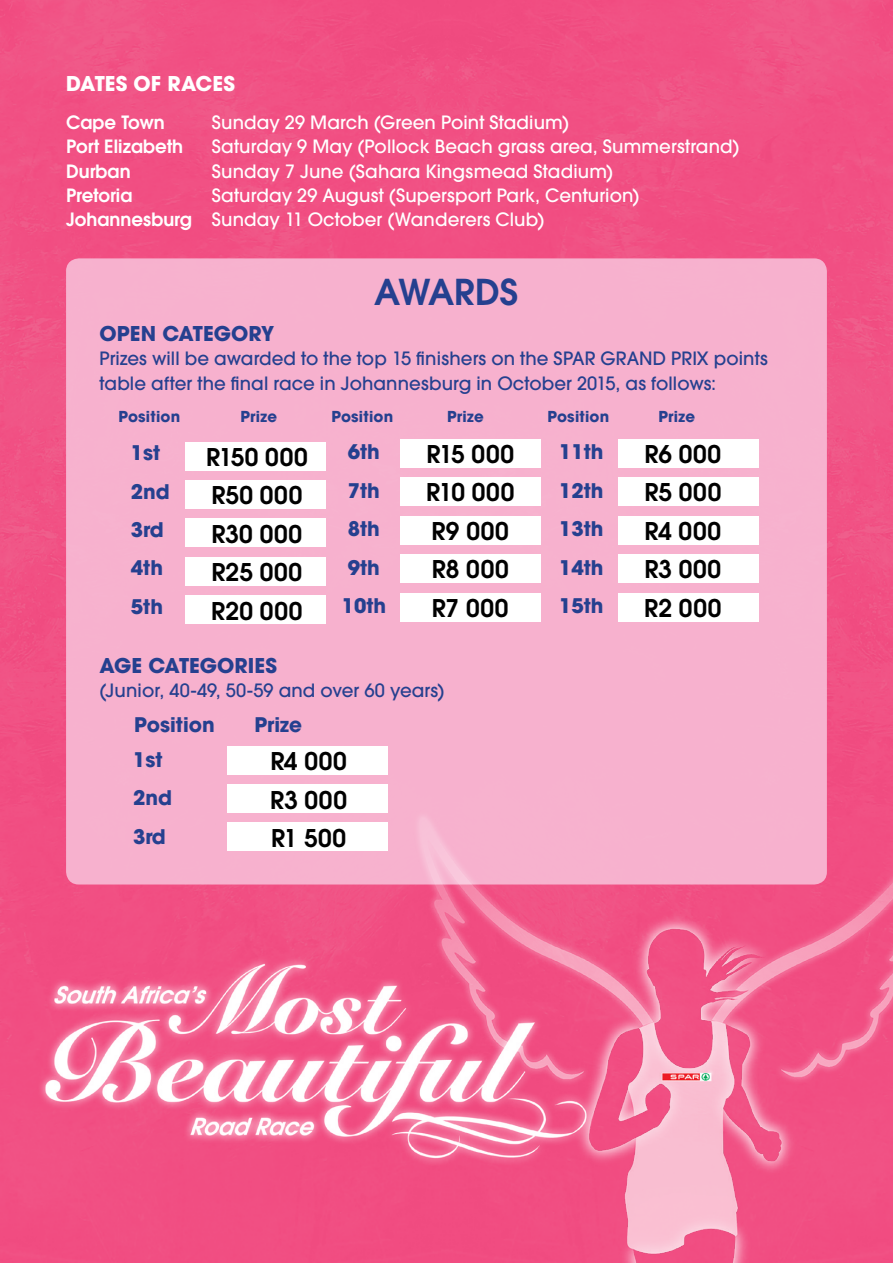
<style>
.page{position:relative;width:893px;height:1263px;background:#fff}
.page>*{position:absolute;margin:0;border:0;box-sizing:border-box;transform-origin:0 0}
.t1{font:600 35.4px "Avant Garde";letter-spacing:-.005em;color:#25408f}
.t2{font:600 24.3px/38.5px "Avant Garde";letter-spacing:.035em;color:#000;text-align:justify}
.t3{font:700 20.25px "Avant Garde";letter-spacing:.005em;color:#25408f}
.t4{font:700 20.25px "Avant Garde";letter-spacing:.005em;color:#fff}
.t5{font:700 19.95px/38.4px "Avant Garde";color:#25408f}
.t6{font:500 18.3px/24.3px "Avant Garde";letter-spacing:.005em;color:#fff}
.t7{font:500 18.3px/24.3px "Avant Garde";letter-spacing:.005em;color:#25408f}
.t8{font:600 18.3px "Avant Garde";color:#fff}
.t9{font:700 15px "Avant Garde";letter-spacing:.015em;color:#25408f}
.s1{font-weight:600}
</style>
<div class="page">
<div style="left:0;top:0;width:893px;height:658px;background:#f15084"></div>
<div style="left:66px;top:258px;width:761px;height:626px;background:#f7b1ce;border-radius:13px"></div>
<div style="left:401px;top:439px;width:140px;height:29px;background:#fff"></div>
<div style="left:401px;top:478px;width:140px;height:28px;background:#fff"></div>
<div style="left:401px;top:516px;width:140px;height:28px;background:#fff"></div>
<div style="left:401px;top:555px;width:140px;height:28px;background:#fff"></div>
<div style="left:401px;top:593px;width:140px;height:28px;background:#fff"></div>
<div style="left:185px;top:442px;width:140px;height:28px;background:#fff"></div>
<div style="left:185px;top:480px;width:140px;height:29px;background:#fff"></div>
<div style="left:185px;top:519px;width:140px;height:28px;background:#fff"></div>
<div style="left:185px;top:557px;width:140px;height:28px;background:#fff"></div>
<div style="left:185px;top:596px;width:140px;height:28px;background:#fff"></div>
<div style="left:619px;top:439px;width:140px;height:29px;background:#fff"></div>
<div style="left:619px;top:478px;width:140px;height:28px;background:#fff"></div>
<div style="left:619px;top:516px;width:140px;height:28px;background:#fff"></div>
<div style="left:619px;top:555px;width:140px;height:28px;background:#fff"></div>
<div style="left:619px;top:593px;width:140px;height:28px;background:#fff"></div>
<img style="left:0;top:658px;width:893px;height:605px">
<p class="t4" style="left:66px;top:70px;width:171px">DATES OF RACES</p>
<p class="t8" style="left:66px;top:110px;width:100px">Cape Town</p>
<p class="t6" style="left:212px;top:110px;width:359px">Sunday 29 March (Green Point Stadium)</p>
<p class="t8" style="left:66px;top:135px;width:119px">Port Elizabeth</p>
<p class="t6" style="left:212px;top:135px;width:529px">Saturday 9 May (Pollock Beach grass area, Summerstrand)</p>
<p class="t8" style="left:66px;top:159px;width:66px">Durban</p>
<p class="t6" style="left:212px;top:159px;width:403px">Sunday 7 June (Sahara Kingsmead Stadium)</p>
<p class="t8" style="left:66px;top:183px;width:68px">Pretoria</p>
<p class="t6" style="left:66px;top:183px;width:575px;text-indent:146px">Saturday 29 August (Supersport Park, Centurion)<br><span class="s1">Johannesburg</span> Sunday 11 October (Wanderers Club)</p>
<h1 class="t1" style="left:374px;top:269px;width:145px">AWARDS</h1>
<p class="t3" style="left:100px;top:320px;width:176px">OPEN CATEGORY</p>
<p class="t7" style="left:100px;top:347px;width:670px">Prizes will be awarded to the top 15 finishers on the SPAR GRAND PRIX points table after the final race in Johannesburg in October 2015, as follows:</p>
<p class="t9" style="left:118px;top:406px;width:63px">Position</p>
<p class="t9" style="left:240px;top:406px;width:38px">Prize</p>
<p class="t9" style="left:331px;top:406px;width:63px">Position</p>
<p class="t9" style="left:447px;top:406px;width:38px">Prize</p>
<p class="t9" style="left:547px;top:406px;width:63px">Position</p>
<p class="t9" style="left:658px;top:406px;width:38px">Prize</p>
<h2 class="t2" style="left:426px;top:434px;width:90px;text-align:left">R15 000<br>R10 000<br>R9 000<br>R8 000<br>R7 000</h2>
<h2 class="t2" style="left:206px;top:437px;width:103px;text-align:left">R150 000<br>R50 000<br>R30 000<br>R25 000<br>R20 000</h2>
<p class="t5" style="left:559px;top:433px;width:46px;text-align:justify">11th 12th 13th 14th 15th</p>
<h2 class="t2" style="left:644px;top:434px;width:79px">R6 000<br>R5 000<br>R4 000<br>R3 000<br>R2 000</h2>
<p class="t5" style="left:342px;top:433px;width:46px;text-align:center">6th<br>7th<br>8th<br>9th<br>10th</p>
<p class="t5" style="left:131px;top:433px;width:41px">1st<br>2nd<br>3rd<br>4th<br>5th</p>
<p class="t3" style="left:100px;top:652px;width:179px">AGE CATEGORIES</p>
<p class="t7" style="left:100px;top:678px;width:347px">(Junior, 40-49, 50-59 and over 60 years)</p>
<p class="t5" style="left:134px;top:705px;width:82px">Position</p>
<p class="t5" style="left:255px;top:705px;width:49px">Prize</p>
<p class="t5" style="left:133px;top:740px;width:41px">1st<br>2nd<br>3rd</p>
<h2 class="t2" style="left:270px;top:742px;width:78px">R4 000<br>R3 000<br>R1 500</h2>
</div>
